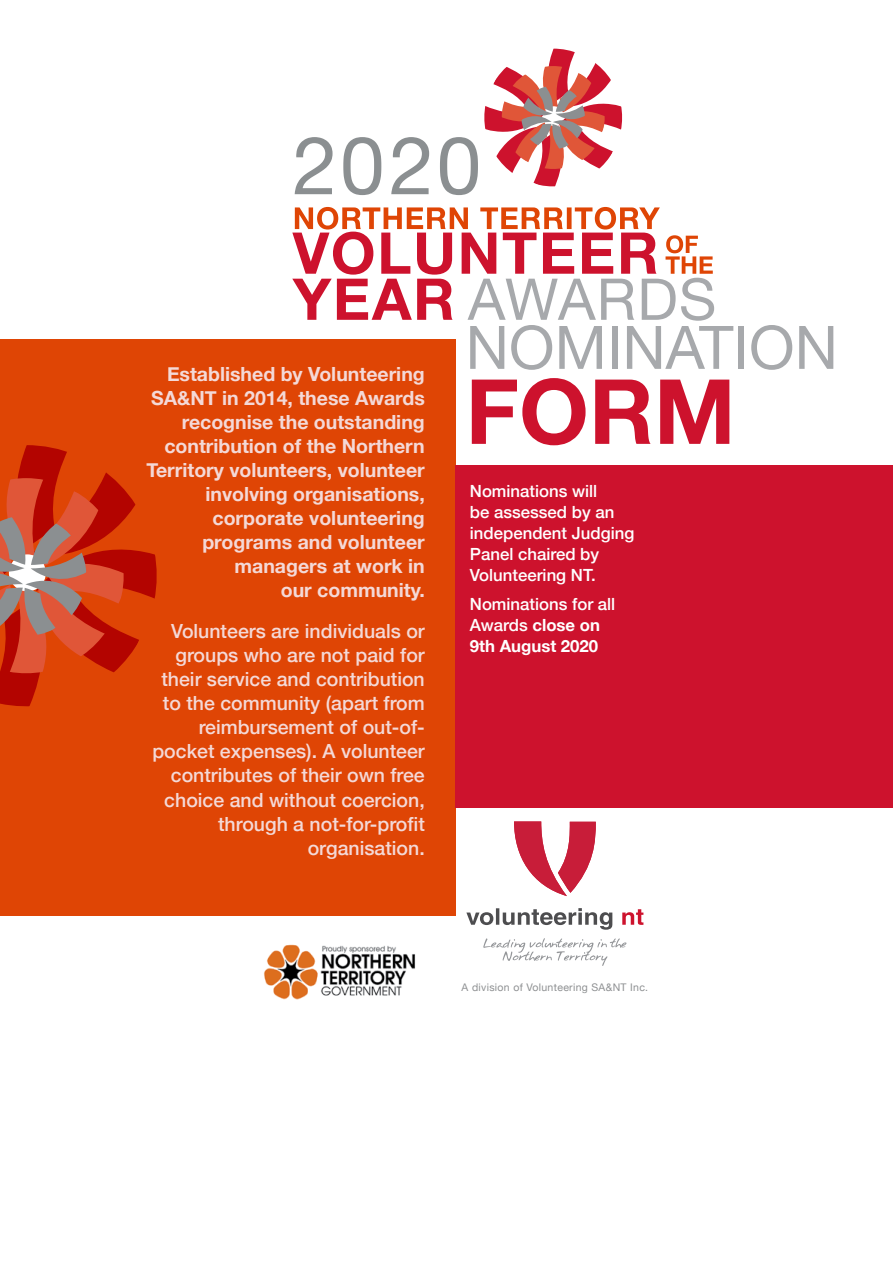
<style>
.page{position:relative;width:893px;height:1263px;background:#fff}
.page>*{position:absolute;margin:0;border:0;box-sizing:border-box;transform-origin:0 0}
.t1{font:700 90px "Helvetica Neue";color:#cd122d}
.t2{font:60px "Helvetica Neue";color:#a7a9ac}
.t3{font:500 19.5px/24px "Helvetica Neue";color:#f4d9d7;text-align:right}
.t4{font:700 19.5px/24px "Helvetica Neue";color:#f4d9d7;text-align:right}
.t5{font:500 16.8px/21px "Helvetica Neue";color:#fff}
.t6{font:10.5px "Helvetica Neue";letter-spacing:.03em;color:#8e9092}
.s1{font-weight:700}
</style>
<div class="page">
<svg style="left:295px;top:137px;width:86px;height:58px"></svg>
<div style="left:0;top:339px;width:455px;height:577px;background:#df4505"></div>
<svg style="left:391px;top:49px;width:232px;height:146px"></svg>
<svg style="left:292px;top:207px;width:422px;height:114px"></svg>
<div style="left:455px;top:466px;width:438px;height:342px;background:#cd122d"></div>
<svg style="left:0;top:445px;width:157px;height:262px"></svg>
<img style="left:264px;top:944px;width:152px;height:56px">
<svg style="left:622px;top:909px;width:21px;height:16px"></svg>
<svg style="left:466px;top:908px;width:146px;height:22px"></svg>
<svg style="left:514px;top:821px;width:82px;height:75px"></svg>
<svg style="left:483px;top:938px;width:143px;height:28px"></svg>
<p class="t4" style="left:146px;top:363px;width:280px">Established by Volunteering<br>SA&amp;NT in 2014, these Awards recognise the outstanding contribution of the Northern<br>Territory volunteers, volunteer involving organisations, corporate volunteering programs and volunteer managers at work in<br>our community.</p>
<p class="t3" style="left:152px;top:618px;width:274px">Volunteers are individuals or groups who are not paid for their service and contribution to the community (apart from reimbursement of out-of&shy;pocket expenses). A volunteer contributes of their own free choice and without coercion, through a not-for-profit organisation.</p>
<h2 class="t2" style="left:466px;top:304px;width:374px">NOMINATION</h2>
<h1 class="t1" style="left:466px;top:341px;width:271px">FORM</h1>
<p class="t5" style="left:470px;top:479px;width:166px">Nominations will<br>be assessed by an independent Judging<br>Panel chaired by<br>Volunteering NT.</p>
<p class="t5" style="left:470px;top:592px;width:147px">Nominations for all<br>Awards <span class="s1">close on<br>9th August 2020</span></p>
<p class="t6" style="left:462px;top:980px;width:188px">A division of Volunteering SA&amp;NT Inc.</p>
</div>
